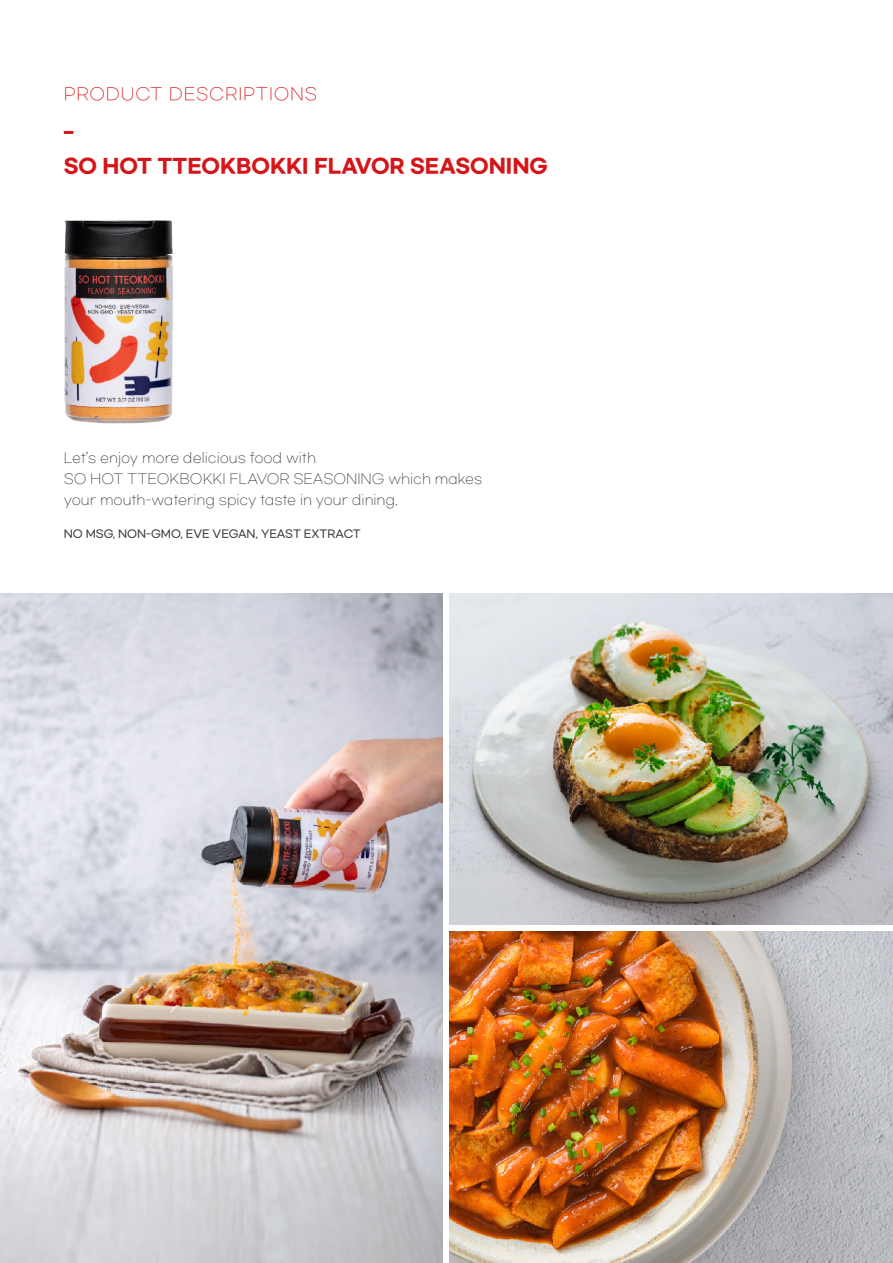
<style>
.page{position:relative;width:893px;height:1263px;background:#fff}
.page>*{position:absolute;margin:0;border:0;box-sizing:border-box;transform-origin:0 0}
.t1{font:700 19.5px "Gmarket Sans";color:#d61518}
.t2{font:300 16.5px "Gmarket Sans";letter-spacing:.05em;color:#d61518}
.t3{font:300 13.5px/21px "Gmarket Sans";color:#3e3a39}
.t4{font:500 10.5px "Gmarket Sans";color:#3e3a39}
</style>
<div class="page">
<img style="left:64px;top:220px;width:109px;height:204px">
<img style="left:449px;top:593px;width:444px;height:670px">
<img style="left:0;top:593px;width:443px;height:670px">
<div style="left:446px;top:925px;width:447px;height:5px;background:#fff"></div>
<svg style="left:64px;top:131px;width:9px;height:3px"></svg>
<p class="t2" style="left:64px;top:86px;width:255px">PRODUCT DESCRIPTIONS</p>
<h1 class="t1" style="left:64px;top:155px;width:486px">SO HOT TTEOKBOKKI FLAVOR SEASONING</h1>
<p class="t3" style="left:64px;top:448px;width:420px">Let’s enjoy more delicious food with<br>SO HOT TTEOKBOKKI FLAVOR SEASONING which makes your mouth-watering spicy taste in your dining.</p>
<p class="t4" style="left:64px;top:528px;width:298px">NO MSG, NON-GMO, EVE VEGAN, YEAST EXTRACT</p>
</div>
